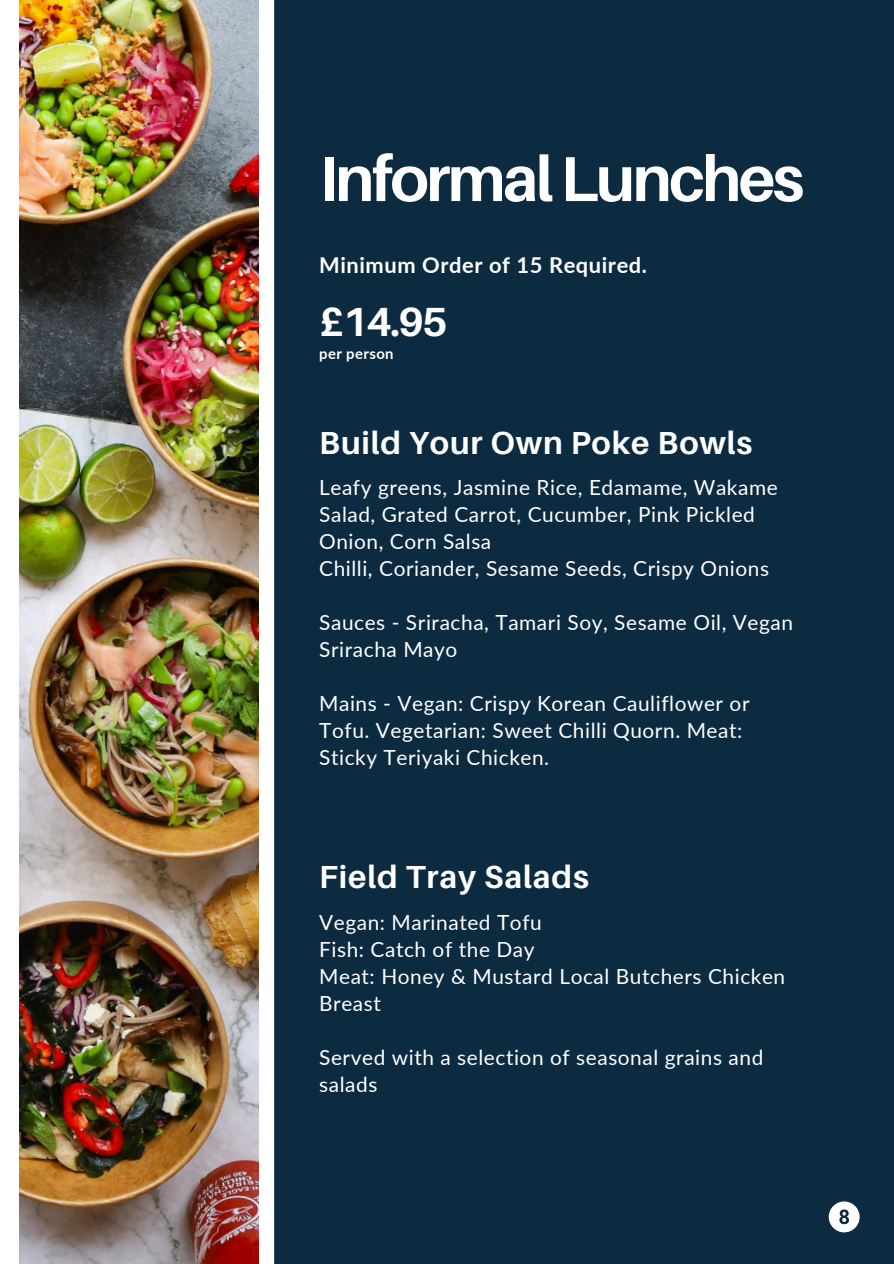
<style>
.page{position:relative;width:894px;height:1264px;background:#fff}
.page>*{position:absolute;margin:0;border:0;box-sizing:border-box;transform-origin:0 0}
.t1{font:700 63.6px "Aileron";letter-spacing:-.045em;color:#fff}
.t2{font:700 40.65px "Aileron";color:#fff}
.t3{font:700 31.8px "Aileron";letter-spacing:.025em;color:#fff}
.t4{font:700 21.9px "Lato";letter-spacing:.025em;color:#fff}
.t5{font:20.85px/27px "Lato";letter-spacing:.025em;color:#fff}
.t6{font:700 14.85px "Lato";letter-spacing:.025em;color:#fff}
</style>
<div class="page">
<div style="left:0;top:0;width:893px;height:1263px;background:#0c2b41"></div>
<div style="left:0;top:0;width:274px;height:1263px;background:#fff"></div>
<img style="left:20px;top:0;width:238px;height:1263px">
<svg style="left:828px;top:1201px;width:31px;height:31px"></svg>
<h5 class="t1" style="left:319px;top:139px;width:486px">InformalLunches</h5>
<p class="t4" style="left:319px;top:251px;width:329px">Minimum Order of 15 Required.</p>
<h1 class="t2" style="left:319px;top:296px;width:130px">£14.95</h1>
<h4 class="t6" style="left:319px;top:344px;width:76px">per person</h4>
<h2 class="t3" style="left:319px;top:423px;width:434px">Build Your Own Poke Bowls</h2>
<p class="t5" style="left:319px;top:473px;width:460px">Leafy greens, Jasmine Rice, Edamame, Wakame Salad, Grated Carrot, Cucumber, Pink Pickled Onion, Corn Salsa<br>Chilli, Coriander, Sesame Seeds, Crispy Onions</p>
<h3 class="t5" style="left:319px;top:608px;width:475px">Sauces - Sriracha, Tamari Soy, Sesame Oil, Vegan<br>Sriracha Mayo</h3>
<h5 class="t5" style="left:319px;top:689px;width:432px">Mains - Vegan: Crispy Korean Cauliflower or<br>Tofu. Vegetarian: Sweet Chilli Quorn. Meat:<br>Sticky Teriyaki Chicken.</h5>
<h5 class="t3" style="left:319px;top:857px;width:271px">Field Tray Salads</h5>
<h5 class="t5" style="left:319px;top:907px;width:467px">Vegan: Marinated Tofu<br>Fish: Catch of the Day<br>Meat: Honey &amp; Mustard Local Butchers Chicken<br>Breast</h5>
<h3 class="t5" style="left:319px;top:1042px;width:445px">Served with a selection of seasonal grains and salads</h3>
</div>
